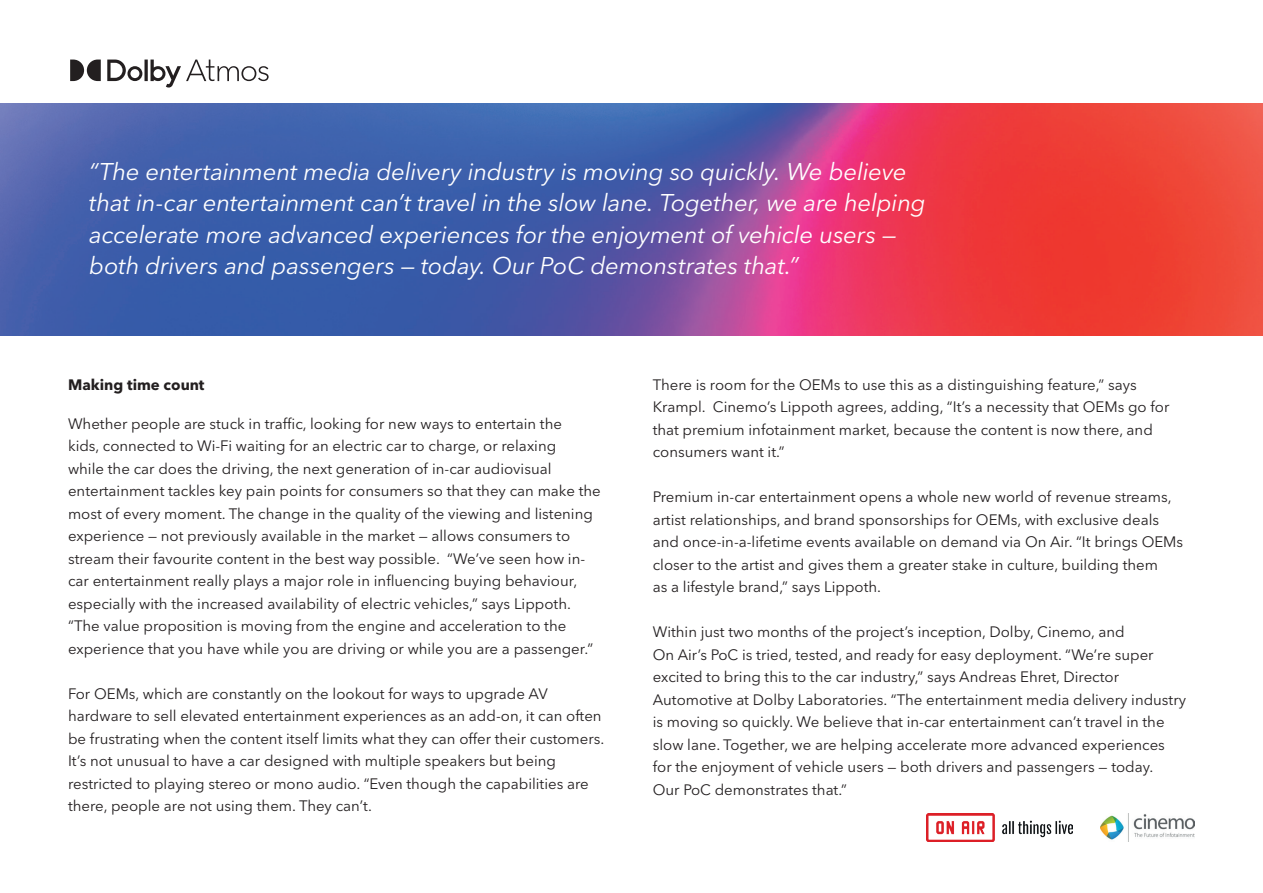
<style>
.page{position:relative;width:1263px;height:893px;background:#fff}
.page>*{position:absolute;margin:0;border:0;box-sizing:border-box;transform-origin:0 0}
.Feature_Quote{font:italic 24px/31.5px "Avenir Next LT Pro";letter-spacing:-.01em;color:#fff}
.Body_Copy{font:15px/22.5px "Avenir Next LT Pro";color:#231f20}
.Body_Copy_Title{font:700 15px "Avenir Next LT Pro";color:#231f20}
</style>
<div class="page">
<svg style="left:70px;top:60px;width:199px;height:28px"></svg>
<img style="left:927px;top:813px;width:145px;height:28px">
<img style="left:1101px;top:813px;width:94px;height:29px">
<img style="left:0;top:103px;width:1263px;height:233px">
<p class="Feature_Quote" style="left:89px;top:156px;width:838px">“The entertainment media delivery industry is moving so quickly. We believe that in-car entertainment can’t travel in the slow lane. Together, we are helping accelerate more advanced experiences for the enjoyment of vehicle users — both drivers and passengers — today. Our PoC demonstrates that.”</p>
<p class="Body_Copy_Title" style="left:68px;top:375px;width:138px">Making time count</p>
<p class="Body_Copy" style="left:68px;top:412px;width:534px">Whether people are stuck in traffic, looking for new ways to entertain the<br>kids, connected to Wi-Fi waiting for an electric car to charge, or relaxing<br>while the car does the driving, the next generation of in-car audiovisual entertainment tackles key pain points for consumers so that they can make the most of every moment. The change in the quality of the viewing and listening experience — not previously available in the market — allows consumers to stream their favourite content in the best way possible. “We’ve seen how in&shy;car entertainment really plays a major role in influencing buying behaviour, especially with the increased availability of electric vehicles,” says Lippoth. “The value proposition is moving from the engine and acceleration to the experience that you have while you are driving or while you are a passenger.”</p>
<p class="Body_Copy" style="left:68px;top:682px;width:538px">For OEMs, which are constantly on the lookout for ways to upgrade AV hardware to sell elevated entertainment experiences as an add-on, it can often be frustrating when the content itself limits what they can offer their customers.<br>It’s not unusual to have a car designed with multiple speakers but being restricted to playing stereo or mono audio. “Even though the capabilities are there, people are not using them. They can’t.</p>
<p class="Body_Copy" style="left:653px;top:373px;width:518px">There is room for the OEMs to use this as a distinguishing feature,” says Krampl. Cinemo’s Lippoth agrees, adding, “It’s a necessity that OEMs go for that premium infotainment market, because the content is now there, and consumers want it.”</p>
<p class="Body_Copy" style="left:653px;top:486px;width:532px">Premium in-car entertainment opens a whole new world of revenue streams, artist relationships, and brand sponsorships for OEMs, with exclusive deals and once-in-a-lifetime events available on demand via On Air. “It brings OEMs closer to the artist and gives them a greater stake in culture, building them<br>as a lifestyle brand,” says Lippoth.</p>
<p class="Body_Copy" style="left:653px;top:621px;width:535px">Within just two months of the project’s inception, Dolby, Cinemo, and<br>On Air’s PoC is tried, tested, and ready for easy deployment. “We’re super excited to bring this to the car industry,” says Andreas Ehret, Director Automotive at Dolby Laboratories. “The entertainment media delivery industry is moving so quickly. We believe that in-car entertainment can’t travel in the slow lane. Together, we are helping accelerate more advanced experiences for the enjoyment of vehicle users — both drivers and passengers — today.<br>Our PoC demonstrates that.”</p>
</div>
